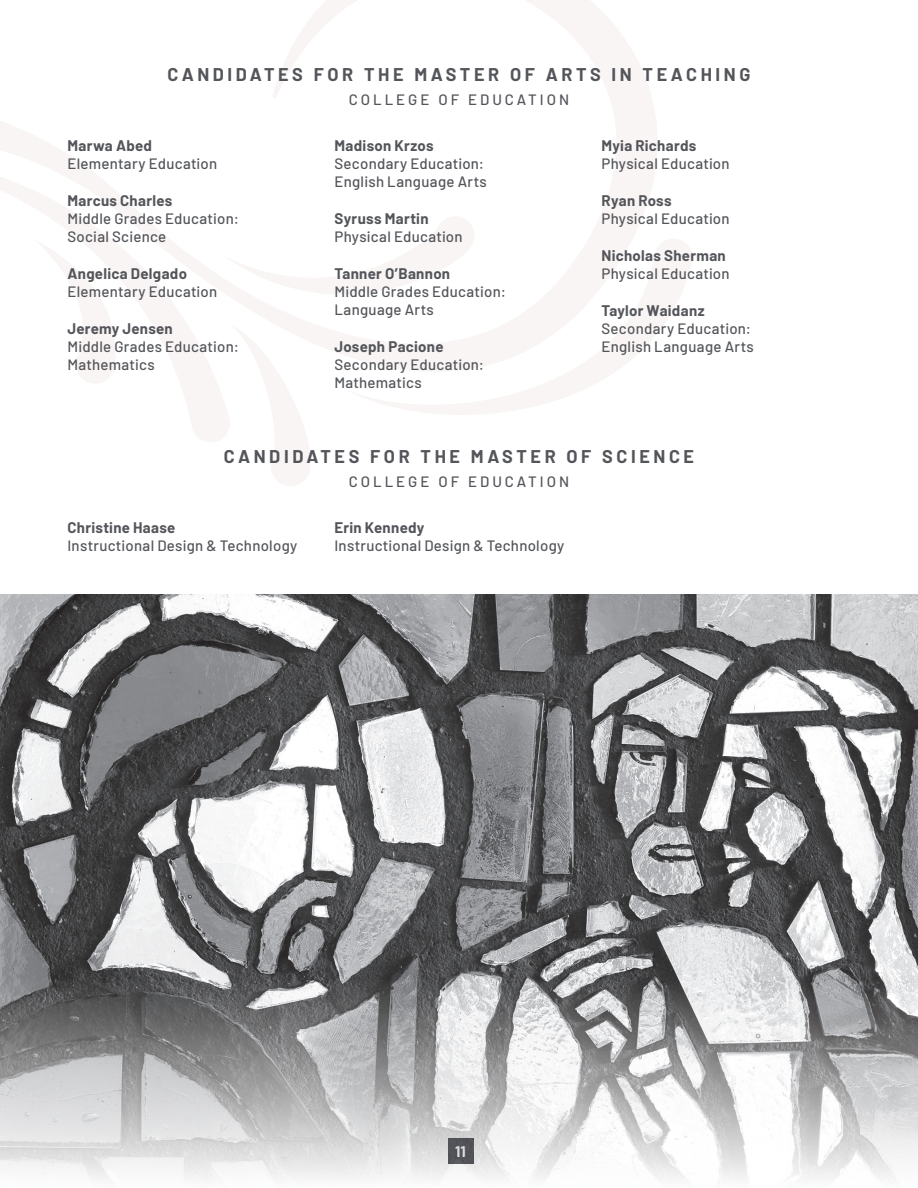
<style>
.page{position:relative;width:918px;height:1188px;background:#fff}
.page>*{position:absolute;margin:0;border:0;box-sizing:border-box;transform-origin:0 0}
.Canididate_Header{font:700 18px "Barlow";letter-spacing:.2em;color:#54555a}
.Major{font:500 15px/18px "Barlow";letter-spacing:.02em;color:#54555a}
.Candidate_Name{font:700 15px "Barlow";letter-spacing:.02em;color:#54555a}
.College_Desc_Subhead{font:500 15px "Barlow";letter-spacing:.2em;color:#54555a}
.t1{font:700 15px "Barlow";color:#fff}
</style>
<div class="page">
<svg style="left:0;top:0;width:657px;height:355px"></svg>
<svg style="left:0;top:154px;width:232px;height:288px"></svg>
<svg style="left:230px;top:324px;width:81px;height:162px"></svg>
<svg style="left:35px;top:240px;width:84px;height:145px"></svg>
<svg style="left:344px;top:237px;width:348px;height:177px"></svg>
<svg style="left:223px;top:214px;width:254px;height:81px"></svg>
<img style="left:0;top:594px;width:918px;height:586px">
<p class="Canididate_Header" style="left:167px;top:61px;width:585px">CANDIDATES FOR THE MASTER OF ARTS IN TEACHING</p>
<p class="College_Desc_Subhead" style="left:349px;top:89px;width:222px">COLLEGE OF EDUCATION</p>
<p class="Candidate_Name" style="left:68px;top:134px;width:86px">Marwa Abed</p>
<p class="Major" style="left:68px;top:153px;width:151px">Elementary Education</p>
<p class="Candidate_Name" style="left:68px;top:189px;width:106px">Marcus Charles</p>
<p class="Major" style="left:68px;top:208px;width:173px">Middle Grades Education:<br>Social Science</p>
<p class="Candidate_Name" style="left:68px;top:263px;width:121px">Angelica Delgado</p>
<p class="Major" style="left:68px;top:281px;width:151px">Elementary Education</p>
<p class="Candidate_Name" style="left:68px;top:318px;width:107px">Jeremy Jensen</p>
<p class="Major" style="left:68px;top:337px;width:173px">Middle Grades Education:<br>Mathematics</p>
<p class="Candidate_Name" style="left:334px;top:134px;width:101px">Madison Krzos</p>
<p class="Major" style="left:334px;top:153px;width:154px">Secondary Education:<br>English Language Arts</p>
<p class="Candidate_Name" style="left:334px;top:207px;width:96px">Syruss Martin</p>
<p class="Major" style="left:334px;top:226px;width:130px">Physical Education</p>
<p class="Candidate_Name" style="left:334px;top:263px;width:117px">Tanner O’Bannon</p>
<p class="Major" style="left:334px;top:281px;width:173px">Middle Grades Education:<br>Language Arts</p>
<p class="Candidate_Name" style="left:334px;top:336px;width:111px">Joseph Pacione</p>
<p class="Major" style="left:334px;top:355px;width:151px">Secondary Education:<br>Mathematics</p>
<p class="Candidate_Name" style="left:602px;top:134px;width:96px">Myia Richards</p>
<p class="Major" style="left:602px;top:153px;width:130px">Physical Education</p>
<p class="Candidate_Name" style="left:602px;top:189px;width:72px">Ryan Ross</p>
<p class="Major" style="left:602px;top:208px;width:130px">Physical Education</p>
<p class="Candidate_Name" style="left:602px;top:245px;width:126px">Nicholas Sherman</p>
<p class="Major" style="left:602px;top:263px;width:130px">Physical Education</p>
<p class="Candidate_Name" style="left:602px;top:300px;width:105px">Taylor Waidanz</p>
<p class="Major" style="left:602px;top:319px;width:154px">Secondary Education:<br>English Language Arts</p>
<p class="Canididate_Header" style="left:224px;top:443px;width:472px">CANDIDATES FOR THE MASTER OF SCIENCE</p>
<p class="College_Desc_Subhead" style="left:349px;top:471px;width:222px">COLLEGE OF EDUCATION</p>
<p class="Candidate_Name" style="left:68px;top:516px;width:109px">Christine Haase</p>
<p class="Major" style="left:68px;top:535px;width:231px">Instructional Design &amp; Technology</p>
<p class="Candidate_Name" style="left:334px;top:516px;width:91px">Erin Kennedy</p>
<p class="Major" style="left:334px;top:535px;width:231px">Instructional Design &amp; Technology</p>
<p class="t1" style="left:455px;top:1140px;width:12px">11</p>
</div>
